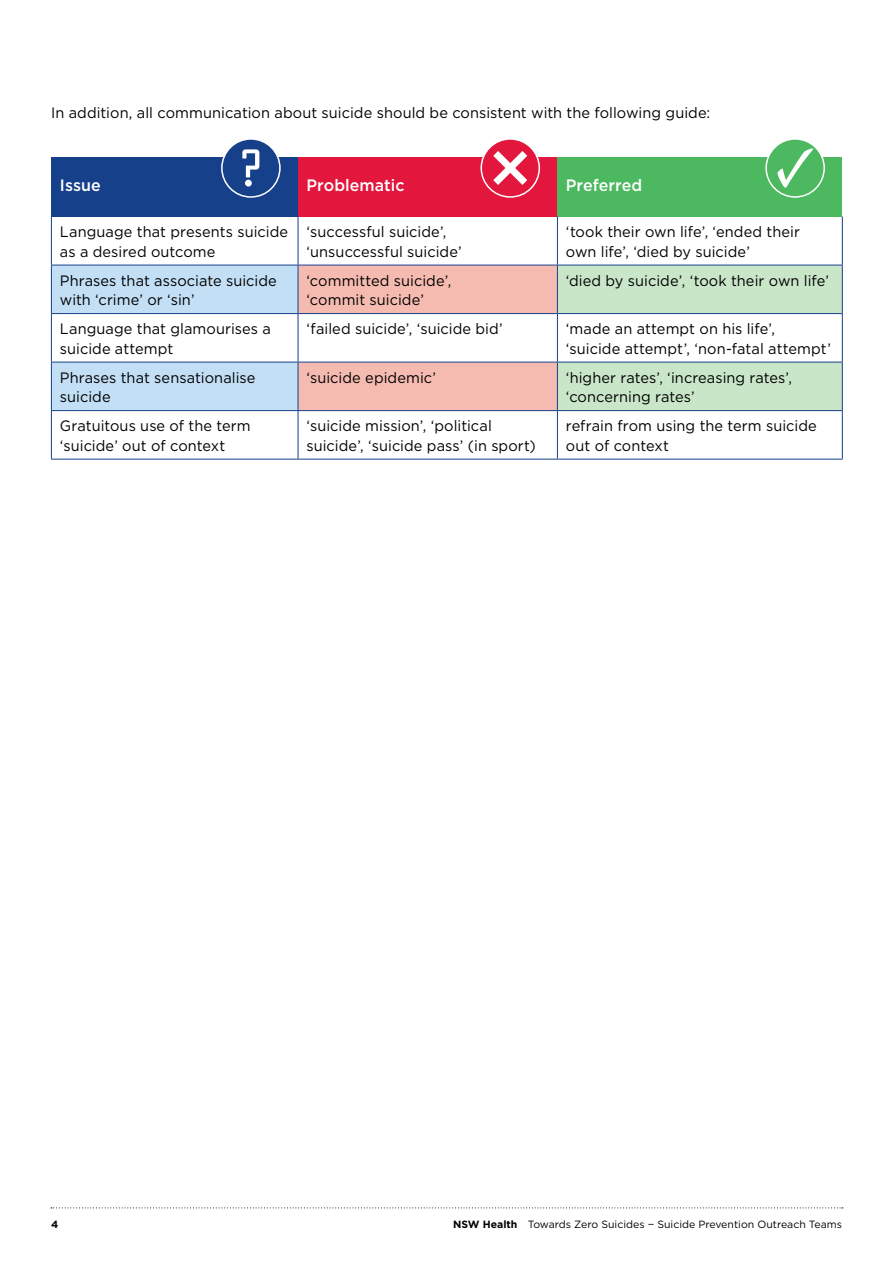
<style>
.page{position:relative;width:893px;height:1263px;background:#fff}
.page>*{position:absolute;margin:0;border:0;box-sizing:border-box;transform-origin:0 0}
.t1{font:500 16.5px "Gotham";color:#fff}
.t2{font:15px/19.5px "Gotham";letter-spacing:.005em;color:#000}
.t3{font:10.5px "Gotham";color:#000}
.t4{font:700 10.5px "Gotham";color:#000}
.s1{font-weight:700}
</style>
<div class="page">
<svg style="left:51px;top:1207px;width:792px;height:1px"></svg>
<div style="left:51px;top:157px;width:247px;height:60px;background:#17408a"></div>
<div style="left:298px;top:157px;width:259px;height:60px;background:#e3173e"></div>
<div style="left:557px;top:157px;width:285px;height:60px;background:#4cb860"></div>
<svg style="left:52px;top:266px;width:790px;height:144px"></svg>
<hr style="left:298px;top:217px;width:1px;height:48px;background:#17408a">
<hr style="left:557px;top:217px;width:1px;height:48px;background:#17408a">
<hr style="left:298px;top:265px;width:1px;height:48px;background:#17408a">
<hr style="left:557px;top:265px;width:1px;height:48px;background:#17408a">
<hr style="left:298px;top:314px;width:1px;height:48px;background:#17408a">
<hr style="left:557px;top:314px;width:1px;height:48px;background:#17408a">
<hr style="left:298px;top:362px;width:1px;height:48px;background:#17408a">
<hr style="left:557px;top:362px;width:1px;height:48px;background:#17408a">
<hr style="left:298px;top:411px;width:1px;height:48px;background:#17408a">
<hr style="left:557px;top:411px;width:1px;height:48px;background:#17408a">
<hr style="left:51px;top:217px;width:1px;height:48px;background:#17408a">
<hr style="left:842px;top:217px;width:1px;height:48px;background:#17408a">
<hr style="left:51px;top:314px;width:1px;height:48px;background:#17408a">
<hr style="left:842px;top:314px;width:1px;height:48px;background:#17408a">
<hr style="left:51px;top:411px;width:1px;height:48px;background:#17408a">
<hr style="left:842px;top:411px;width:1px;height:48px;background:#17408a">
<hr style="left:51px;top:459px;width:247px;height:1px;background:#17408a">
<hr style="left:298px;top:459px;width:259px;height:1px;background:#17408a">
<hr style="left:557px;top:459px;width:286px;height:1px;background:#17408a">
<hr style="left:51px;top:265px;width:247px;height:1px;background:#17408a">
<hr style="left:51px;top:265px;width:1px;height:48px;background:#17408a">
<hr style="left:298px;top:265px;width:259px;height:1px;background:#17408a">
<hr style="left:557px;top:265px;width:286px;height:1px;background:#17408a">
<hr style="left:842px;top:265px;width:1px;height:48px;background:#17408a">
<hr style="left:51px;top:313px;width:247px;height:1px;background:#17408a">
<hr style="left:298px;top:313px;width:259px;height:1px;background:#17408a">
<hr style="left:557px;top:313px;width:286px;height:1px;background:#17408a">
<hr style="left:51px;top:362px;width:247px;height:1px;background:#17408a">
<hr style="left:51px;top:362px;width:1px;height:48px;background:#17408a">
<hr style="left:298px;top:362px;width:259px;height:1px;background:#17408a">
<hr style="left:557px;top:362px;width:286px;height:1px;background:#17408a">
<hr style="left:842px;top:362px;width:1px;height:48px;background:#17408a">
<hr style="left:51px;top:410px;width:247px;height:1px;background:#17408a">
<hr style="left:298px;top:410px;width:259px;height:1px;background:#17408a">
<hr style="left:557px;top:410px;width:286px;height:1px;background:#17408a">
<div style="left:222px;top:139px;width:58px;height:58px;background:#17408a;border-radius:50%"></div>
<div style="left:221px;top:138px;width:60px;height:60px;border:2px solid #fff;border-radius:50%"></div>
<svg style="left:242px;top:149px;width:17px;height:38px"></svg>
<div style="left:481px;top:139px;width:58px;height:58px;background:#e3173e;border-radius:50%"></div>
<div style="left:480px;top:138px;width:60px;height:60px;border:2px solid #fff;border-radius:50%"></div>
<div style="left:766px;top:139px;width:58px;height:58px;background:#4cb860;border-radius:50%"></div>
<div style="left:765px;top:138px;width:60px;height:60px;border:2px solid #fff;border-radius:50%"></div>
<svg style="left:777px;top:148px;width:36px;height:40px"></svg>
<svg style="left:493px;top:151px;width:34px;height:34px"></svg>
<p class="t2" style="left:51px;top:103px;width:661px">In addition, all communication about suicide should be consistent with the following guide:</p>
<p class="t1" style="left:60px;top:174px;width:43px">Issue</p>
<p class="t1" style="left:307px;top:174px;width:99px">Problematic</p>
<p class="t1" style="left:566px;top:174px;width:78px">Preferred</p>
<p class="t2" style="left:60px;top:222px;width:230px">Language that presents suicide as a desired outcome</p>
<p class="t2" style="left:307px;top:222px;width:157px">‘successful suicide’, ‘unsuccessful suicide’</p>
<p class="t2" style="left:566px;top:222px;width:236px">‘took their own life’, ‘ended their own life’, ‘died by suicide’</p>
<p class="t2" style="left:60px;top:270px;width:218px">Phrases that associate suicide with ‘crime’ or ‘sin’</p>
<p class="t2" style="left:307px;top:270px;width:146px">‘committed suicide’, ‘commit suicide’</p>
<p class="t2" style="left:566px;top:270px;width:265px">‘died by suicide’, ‘took their own life’</p>
<p class="t2" style="left:60px;top:319px;width:213px">Language that glamourises a suicide attempt</p>
<p class="t2" style="left:307px;top:319px;width:198px">‘failed suicide’, ‘suicide bid’</p>
<p class="t2" style="left:566px;top:319px;width:266px">‘made an attempt on his life’, ‘suicide attempt’, ‘non-fatal attempt’</p>
<p class="t2" style="left:60px;top:367px;width:197px">Phrases that sensationalise suicide</p>
<p class="t2" style="left:307px;top:367px;width:131px">‘suicide epidemic’</p>
<p class="t2" style="left:566px;top:367px;width:228px">‘higher rates’, ‘increasing rates’, ‘concerning rates’</p>
<p class="t2" style="left:60px;top:416px;width:192px">Gratuitous use of the term ‘suicide’ out of context</p>
<p class="t2" style="left:306px;top:416px;width:231px">‘suicide mission’, ‘political suicide’, ‘suicide pass’ (in sport)</p>
<p class="t2" style="left:566px;top:416px;width:252px">refrain from using the term suicide out of context</p>
<p class="t4" style="left:51px;top:1217px;width:9px">4</p>
<p class="t3" style="left:453px;top:1217px;width:390px"><span class="s1">NSW Health</span> Towards Zero Suicides − Suicide Prevention Outreach Teams</p>
</div>
